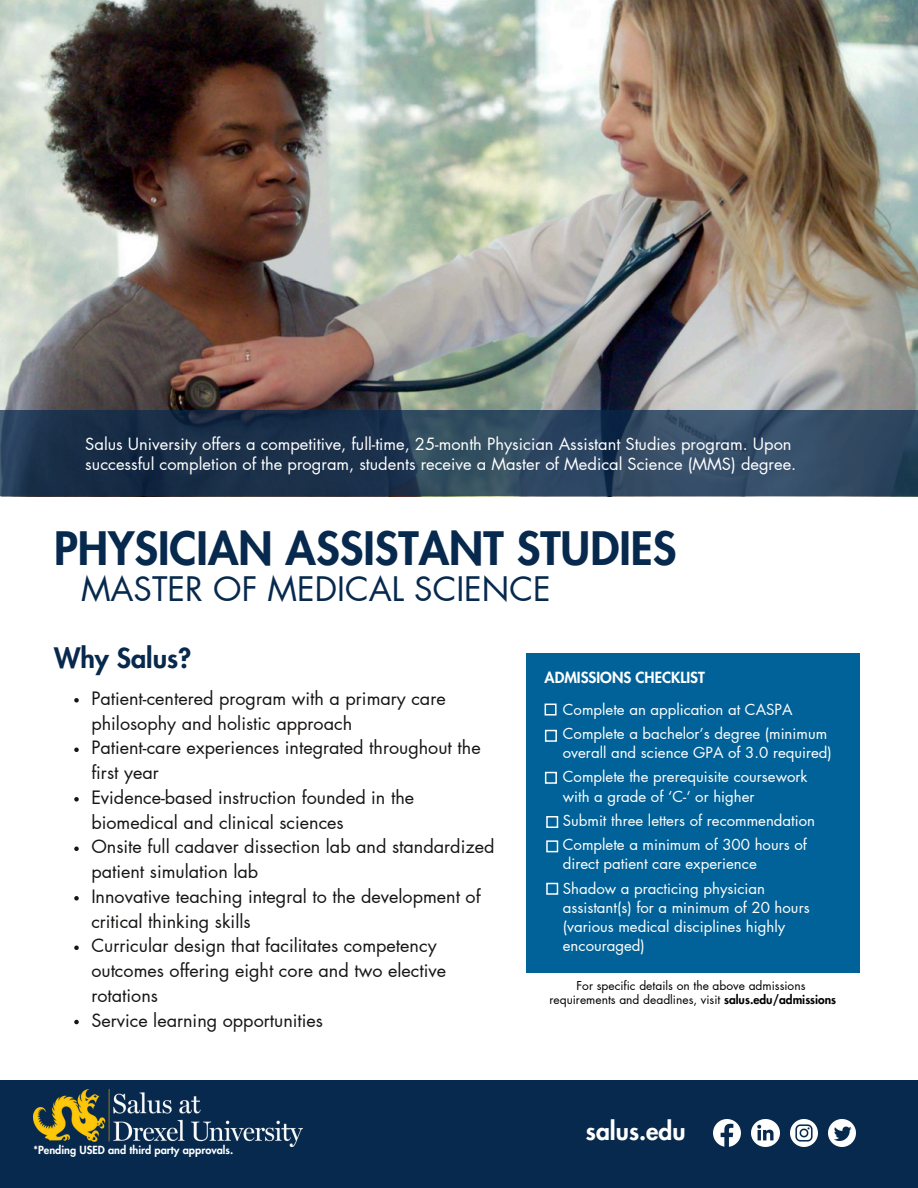
<style>
.page{position:relative;width:918px;height:1188px;background:#fff}
.page>*{position:absolute;margin:0;border:0;box-sizing:border-box;transform-origin:0 0}
.t1{font:800 45px "Futura LT Pro";color:#07294d}
.t2{font:33px "Futura LT Pro";color:#07294d}
.t3{font:800 27px "Futura LT Pro";color:#07294d}
.t4{font:800 24.6px "Futura LT Pro";color:#fff}
.t5{font:18px/24.8px "Futura LT Pro";color:#171615}
.t6{font:16.5px/20.2px "Futura LT Pro";color:#fff}
.t7{font:15px/19.2px "Futura LT Pro";color:#fff}
.t8{font:800 15px "Futura LT Pro";color:#fff}
.t9{font:12px "Futura LT Pro";color:#020000}
.t10{font:800 10.95px "Futura LT Pro";color:#fff}
.s1{font-weight:800}
</style>
<div class="page">
<div style="left:526px;top:653px;width:333px;height:320px;background:#006298"></div>
<img style="left:0;top:0;width:918px;height:410px">
<svg style="left:545px;top:704px;width:12px;height:12px"></svg>
<svg style="left:545px;top:730px;width:12px;height:12px"></svg>
<svg style="left:545px;top:772px;width:12px;height:12px"></svg>
<svg style="left:546px;top:816px;width:12px;height:12px"></svg>
<svg style="left:546px;top:840px;width:12px;height:12px"></svg>
<svg style="left:546px;top:883px;width:12px;height:12px"></svg>
<svg style="left:0;top:410px;width:918px;height:86px;background:#263e57"></svg>
<svg style="left:74px;top:698px;width:5px;height:5px"></svg>
<svg style="left:74px;top:748px;width:5px;height:4px"></svg>
<svg style="left:74px;top:797px;width:5px;height:5px"></svg>
<svg style="left:74px;top:847px;width:5px;height:4px"></svg>
<svg style="left:74px;top:896px;width:5px;height:5px"></svg>
<svg style="left:74px;top:946px;width:5px;height:4px"></svg>
<svg style="left:74px;top:1020px;width:5px;height:4px"></svg>
<div style="left:0;top:1080px;width:918px;height:108px;background:#07294d"></div>
<img style="left:34px;top:1090px;width:268px;height:56px">
<img style="left:752px;top:1119px;width:27px;height:27px">
<img style="left:828px;top:1119px;width:27px;height:27px">
<img style="left:714px;top:1119px;width:27px;height:27px">
<img style="left:790px;top:1119px;width:27px;height:27px">
<h4 class="t6" style="left:85px;top:434px;width:713px">Salus University offers a competitive, full-time, 25-month Physician Assistant Studies program. Upon successful completion of the program, students receive a Master of Medical Science (MMS) degree.</h4>
<h6 class="t1" style="left:54px;top:528px;width:624px">PHYSICIAN ASSISTANT STUDIES</h6>
<p class="t2" style="left:81px;top:573px;width:471px">MASTER OF MEDICAL SCIENCE</p>
<p class="t3" style="left:54px;top:645px;width:139px">Why Salus?</p>
<h1 class="t5" style="left:91px;top:687px;width:356px">Patient-centered program with a primary care philosophy and holistic approach</h1>
<h2 class="t5" style="left:91px;top:736px;width:391px">Patient-care experiences integrated throughout the first year</h2>
<h3 class="t5" style="left:91px;top:786px;width:324px">Evidence-based instruction founded in the biomedical and clinical sciences</h3>
<p class="t5" style="left:91px;top:835px;width:405px">Onsite full cadaver dissection lab and standardized patient simulation lab</p>
<p class="t5" style="left:91px;top:885px;width:391px">Innovative teaching integral to the development of critical thinking skills</p>
<p class="t5" style="left:91px;top:934px;width:356px">Curricular design that facilitates competency outcomes offering eight core and two elective rotations</p>
<p class="t5" style="left:91px;top:1008px;width:233px">Service learning opportunities</p>
<p class="t10" style="left:34px;top:1145px;width:201px">*Pending USED and third party approvals.</p>
<h6 class="t8" style="left:545px;top:670px;width:162px">ADMISSIONS CHECKLIST</h6>
<p class="t7" style="left:563px;top:700px;width:231px">Complete an application at CASPA</p>
<p class="t7" style="left:563px;top:724px;width:270px">Complete a bachelor’s degree (minimum overall and science GPA of 3.0 required)</p>
<p class="t7" style="left:563px;top:768px;width:246px">Complete the prerequisite coursework with a grade of ‘C-‘ or higher</p>
<h5 class="t7" style="left:563px;top:811px;width:254px">Submit three letters of recommendation</h5>
<h6 class="t7" style="left:563px;top:836px;width:246px">Complete a minimum of 300 hours of direct patient care experience</h6>
<h6 class="t7" style="left:563px;top:879px;width:248px">Shadow a practicing physician assistant(s) for a minimum of 20 hours (various medical disciplines highly encouraged)</h6>
<h6 class="t9" style="left:577px;top:980px;width:230px">For specific details on the above admissions</h6>
<h6 class="t9" style="left:550px;top:994px;width:288px">requirements and deadlines, visit <span class="s1">salus.edu/admissions</span></h6>
<p class="t4" style="left:586px;top:1120px;width:101px">salus.edu</p>
</div>
